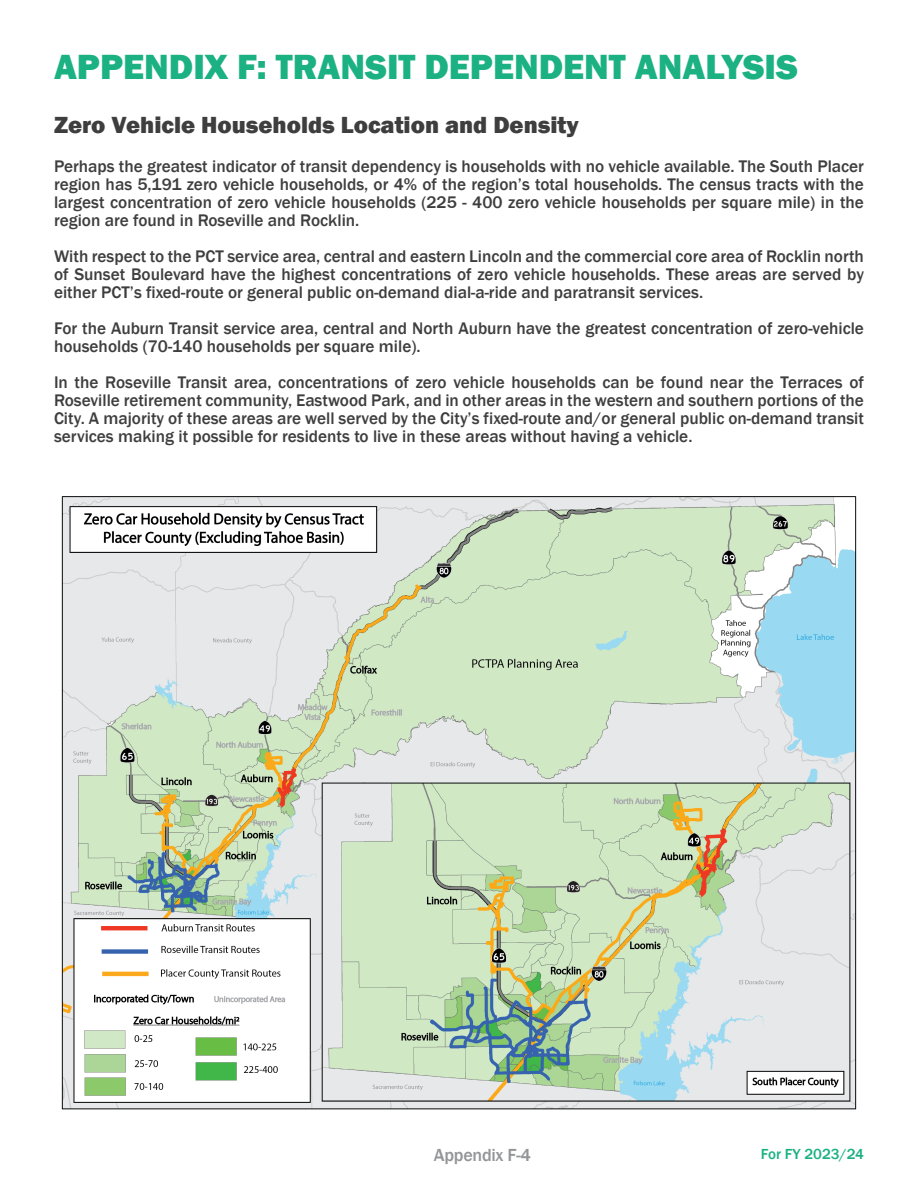
<style>
.page{position:relative;width:918px;height:1188px;background:#fff}
.page>*{position:absolute;margin:0;border:0;box-sizing:border-box;transform-origin:0 0}
.t1{font:800 36px "Franklin Gothic";color:#1cb182}
.t2{font:800 24px "Franklin Gothic";color:#3e3e3f}
.t3{font:500 18px "Franklin Gothic";letter-spacing:-.015em;color:#939598}
.t4{font:500 17.25px/18px "Franklin Gothic";color:#3e3e3f;text-align:justify}
.t5{font:500 15px "Franklin Gothic";color:#1cb182}
</style>
<div class="page">
<img style="left:61px;top:496px;width:796px;height:614px">
<p class="t1" style="left:54px;top:44px;width:746px">APPENDIX F: TRANSIT DEPENDENT ANALYSIS</p>
<p class="t2" style="left:54px;top:109px;width:526px">Zero Vehicle Households Location and Density</p>
<p class="t4" style="left:54px;top:157px;width:812px">Perhaps the greatest indicator of transit dependency is households with no vehicle available. The South Placer region has 5,191 zero vehicle households, or 4% of the region’s total households. The census tracts with the largest concentration of zero vehicle households (225 - 400 zero vehicle households per square mile) in the region are found in Roseville and Rocklin.</p>
<p class="t4" style="left:54px;top:247px;width:811px">With respect to the PCT service area, central and eastern Lincoln and the commercial core area of Rocklin north of Sunset Boulevard have the highest concentrations of zero vehicle households. These areas are served by either PCT’s fixed-route or general public on-demand dial-a-ride and paratransit services.</p>
<p class="t4" style="left:54px;top:319px;width:812px">For the Auburn Transit service area, central and North Auburn have the greatest concentration of zero-vehicle households (70-140 households per square mile).</p>
<p class="t4" style="left:54px;top:373px;width:812px">In the Roseville Transit area, concentrations of zero vehicle households can be found near the Terraces of Roseville retirement community, Eastwood Park, and in other areas in the western and southern portions of the City. A majority of these areas are well served by the City’s fixed-route and/or general public on-demand transit services making it possible for residents to live in these areas without having a vehicle.</p>
<p class="t3" style="left:434px;top:1143px;width:99px">Appendix F-4</p>
<p class="t5" style="left:761px;top:1144px;width:105px">For FY 2023/24</p>
</div>
